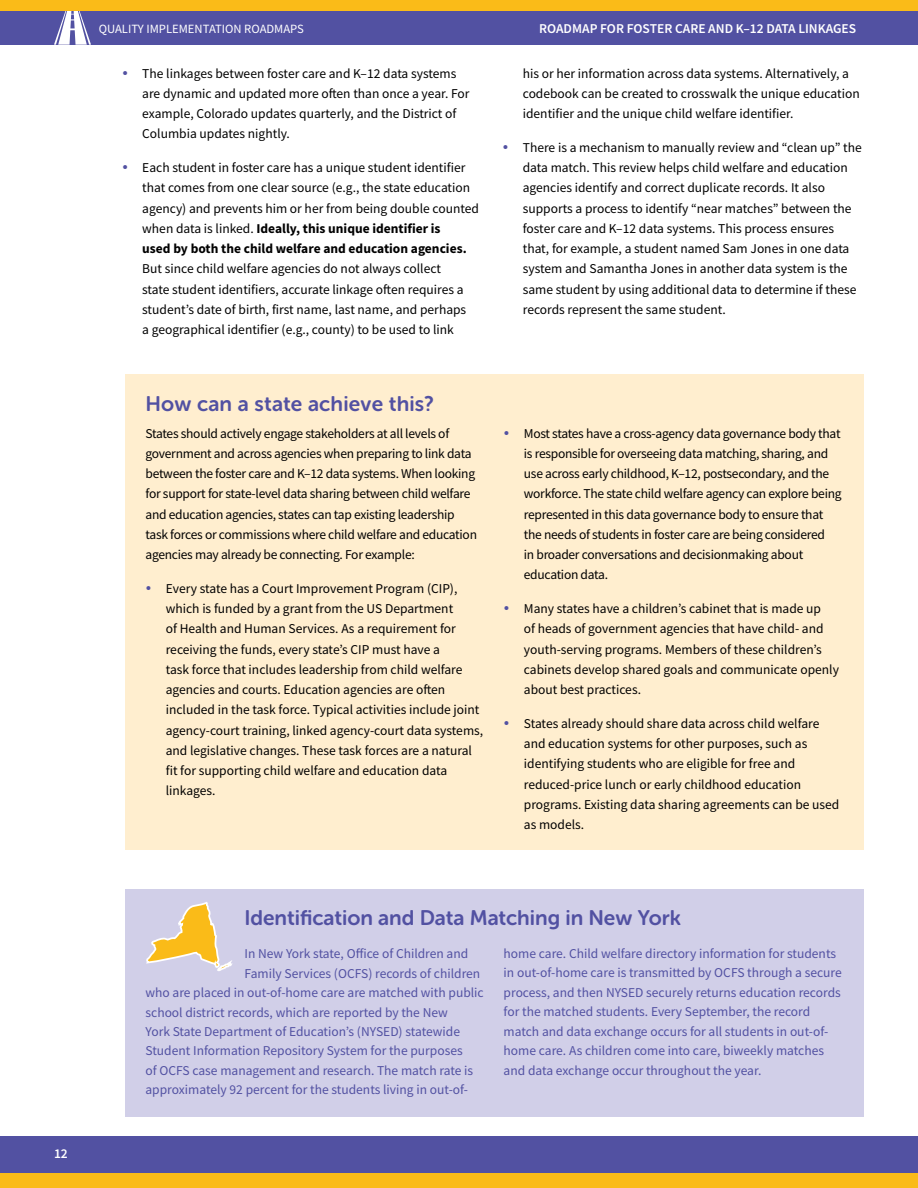
<style>
.page{position:relative;width:918px;height:1188px;background:#fff}
.page>*{position:absolute;margin:0;border:0;box-sizing:border-box;transform-origin:0 0}
.t1{font:21px "Museo Sans Rounded 700";color:#5251a2}
.t2{font:13.5px/20.2px "Source Sans Pro";color:#000}
.t3{font:13.5px/20.2px "Source Sans Pro";letter-spacing:-.02em;color:#000}
.t4{font:13.5px/19.5px "Source Sans Pro";color:#5251a2}
.t5{font:600 13.5px "Source Sans Pro";color:#fff}
.t6{font:12.6px "Source Sans Pro";color:#fff}
.s1{font-weight:700}
</style>
<div class="page">
<div style="left:0;top:0;width:918px;height:45px;background:#5251a2"></div>
<svg style="left:54px;top:11px;width:37px;height:34px"></svg>
<div style="left:0;top:0;width:918px;height:11px;background:#fabb18"></div>
<div style="left:0;top:1137px;width:918px;height:47px;background:#5251a2"></div>
<div style="left:0;top:1174px;width:918px;height:14px;background:#fabb18"></div>
<div style="left:125px;top:375px;width:739px;height:475px;background:#ffeecf"></div>
<div style="left:125px;top:889px;width:739px;height:228px;background:#d1cfe8"></div>
<svg style="left:146px;top:902px;width:87px;height:69px"></svg>
<p class="t6" style="left:99px;top:21px;width:207px">QUALITY IMPLEMENTATION ROADMAPS</p>
<p class="t5" style="left:539px;top:20px;width:319px">ROADMAP FOR FOSTER CARE AND K–12 DATA LINKAGES</p>
<p class="t2" style="left:142px;top:63px;width:329px">The linkages between foster care and K–12 data systems are dynamic and updated more often than once a year. For example, Colorado updates quarterly, and the District of Columbia updates nightly.</p>
<p class="t2" style="left:142px;top:157px;width:338px">Each student in foster care has a unique student identifier that comes from one clear source (e.g., the state education agency) and prevents him or her from being double counted when data is linked. <span class="s1">Ideally, this unique identifier is<br>used by both the child welfare and education agencies.</span></p>
<p class="t2" style="left:142px;top:259px;width:326px">But since child welfare agencies do not always collect state student identifiers, accurate linkage often requires a student’s date of birth, first name, last name, and perhaps a geographical identifier (e.g., county) to be used to link</p>
<h1 class="t1" style="left:146px;top:392px;width:290px">How can a state achieve this?</h1>
<p class="t3" style="left:146px;top:423px;width:333px">States should actively engage stakeholders at all levels of government and across agencies when preparing to link data between the foster care and K–12 data systems. When looking for support for state-level data sharing between child welfare and education agencies, states can tap existing leadership task forces or commissions where child welfare and education agencies may already be connecting. For example:</p>
<p class="t2" style="left:166px;top:578px;width:319px">Every state has a Court Improvement Program (CIP), which is funded by a grant from the US Department<br>of Health and Human Services. As a requirement for receiving the funds, every state’s CIP must have a<br>task force that includes leadership from child welfare agencies and courts. Education agencies are often included in the task force. Typical activities include joint agency-court training, linked agency-court data systems, and legislative changes. These task forces are a natural fit for supporting child welfare and education data linkages.</p>
<p class="t2" style="left:523px;top:63px;width:338px">his or her information across data systems. Alternatively, a codebook can be created to crosswalk the unique education identifier and the unique child welfare identifier.</p>
<p class="t2" style="left:523px;top:137px;width:340px">There is a mechanism to manually review and “clean up” the data match. This review helps child welfare and education agencies identify and correct duplicate records. It also supports a process to identify “near matches” between the foster care and K–12 data systems. This process ensures that, for example, a student named Sam Jones in one data system and Samantha Jones in another data system is the same student by using additional data to determine if these records represent the same student.</p>
<p class="t3" style="left:524px;top:423px;width:319px">Most states have a cross-agency data governance body that is responsible for overseeing data matching, sharing, and use across early childhood, K–12, postsecondary, and the workforce. The state child welfare agency can explore being represented in this data governance body to ensure that the needs of students in foster care are being considered<br>in broader conversations and decisionmaking about education data.</p>
<p class="t2" style="left:524px;top:598px;width:317px">Many states have a children’s cabinet that is made up<br>of heads of government agencies that have child- and youth-serving programs. Members of these children’s cabinets develop shared goals and communicate openly about best practices.</p>
<p class="t2" style="left:524px;top:713px;width:317px">States already should share data across child welfare and education systems for other purposes, such as identifying students who are eligible for free and reduced-price lunch or early childhood education programs. Existing data sharing agreements can be used as models.</p>
<p class="t5" style="left:54px;top:1145px;width:15px">12</p>
<h1 class="t1" style="left:245px;top:906px;width:438px">Identification and Data Matching in New York</h1>
<p class="t4" style="left:245px;top:944px;width:225px">In New York state, Office of Children and</p>
<p class="t4" style="left:245px;top:963px;width:237px">Family Services (OCFS) records of children</p>
<p class="t4" style="left:146px;top:983px;width:340px">who are placed in out-of-home care are matched with public</p>
<p class="t4" style="left:146px;top:1002px;width:304px">school district records, which are reported by the New</p>
<p class="t4" style="left:146px;top:1022px;width:316px">York State Department of Education’s (NYSED) statewide</p>
<p class="t4" style="left:146px;top:1041px;width:319px">Student Information Repository System for the purposes</p>
<p class="t4" style="left:146px;top:1061px;width:329px">of OCFS case management and research. The match rate is</p>
<p class="t4" style="left:146px;top:1080px;width:324px">approximately 92 percent for the students living in out-of-</p>
<p class="t4" style="left:504px;top:944px;width:340px">home care. Child welfare directory information for students in out-of-home care is transmitted by OCFS through a secure process, and then NYSED securely returns education records for the matched students. Every September, the record match and data exchange occurs for all students in out-of&shy;home care. As children come into care, biweekly matches and data exchange occur throughout the year.</p>
</div>
